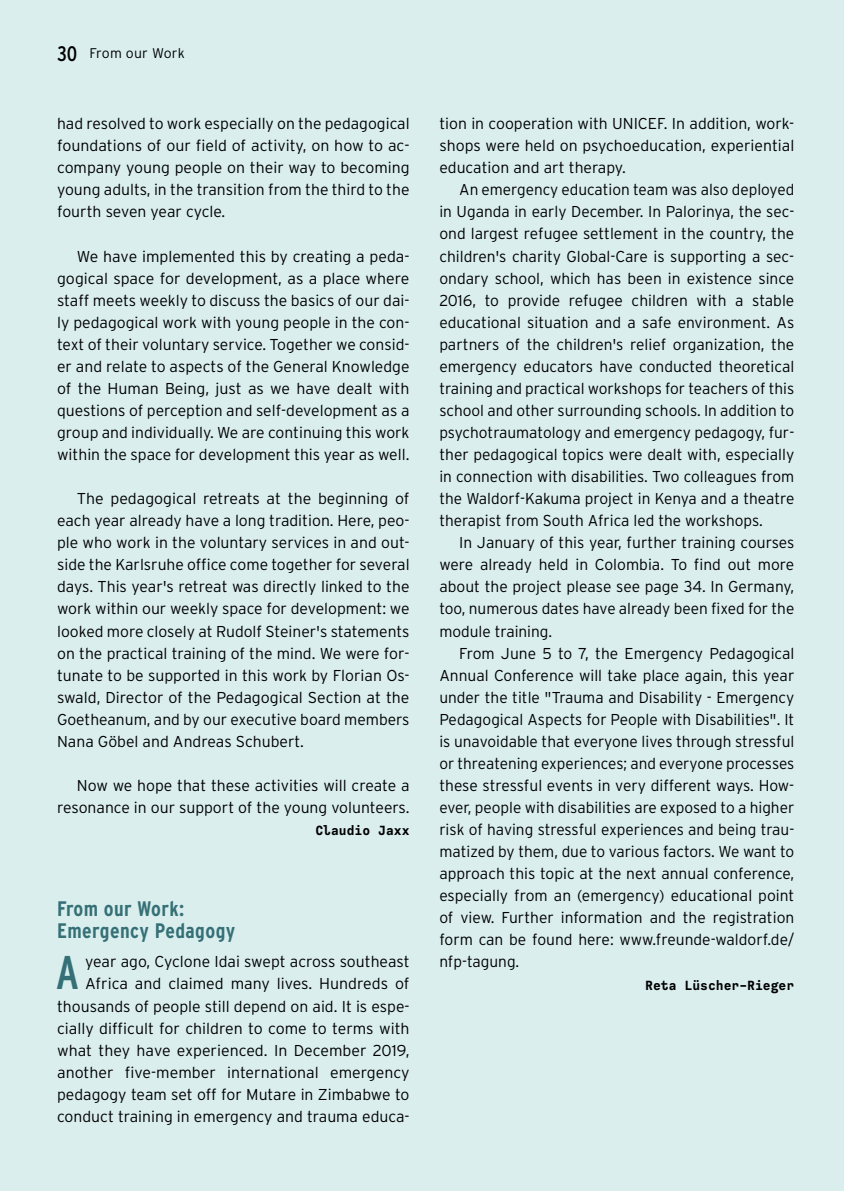
<style>
.page{position:relative;width:844px;height:1191px;background:#fff}
.page>*{position:absolute;margin:0;border:0;box-sizing:border-box;transform-origin:0 0}
.t1{font:47.25px "Interstate Condensed";color:#357076}
.t2{font:700 21px/22.8px "Interstate Condensed";letter-spacing:.02em;color:#357076}
.t3{font:300 15.75px/22.1px "Interstate";color:#000;text-align:justify}
.t4{font:700 14px "Calling Code";color:#000}
.t5{font:300 14px "Interstate";letter-spacing:.015em;color:#000}
.s1{font-family:"Interstate Condensed";font-weight:400;font-size:21px}
</style>
<div class="page">
<div style="left:0;top:0;width:843px;height:1191px;background:#daeeee"></div>
<p class="t5" style="left:57px;top:46px;width:129px"><span class="s1">30</span> From our Work</p>
<p class="t3" style="left:57px;top:112px;width:354px">had resolved to work especially on the pedagogical foundations of our field of activity, on how to ac&shy;company young people on their way to becoming young adults, in the transition from the third to the fourth seven year cycle.</p>
<p class="t3" style="left:57px;top:245px;width:354px;text-indent:20px">We have implemented this by creating a peda&shy;gogical space for development, as a place where staff meets weekly to discuss the basics of our dai&shy;ly pedagogical work with young people in the con&shy;text of their voluntary service. Together we consid&shy;er and relate to aspects of the General Knowledge of the Human Being, just as we have dealt with questions of perception and self-development as a group and individually. We are continuing this work within the space for development this year as well.</p>
<p class="t3" style="left:57px;top:487px;width:354px;text-indent:20px">The pedagogical retreats at the beginning of each year already have a long tradition. Here, peo&shy;ple who work in the voluntary services in and out&shy;side the Karlsruhe office come together for several days. This year's retreat was directly linked to the work within our weekly space for development: we looked more closely at Rudolf Steiner's statements on the practical training of the mind. We were for&shy;tunate to be supported in this work by Florian Os&shy;swald, Director of the Pedagogical Section at the Goetheanum, and by our executive board members Nana Göbel and Andreas Schubert.</p>
<p class="t3" style="left:57px;top:774px;width:354px;text-align:right">Now we hope that these activities will create a resonance in our support of the young volunteers.</p>
<p class="t4" style="left:315px;top:822px;width:96px">Claudio Jaxx</p>
<h2 class="t2" style="left:57px;top:896px;width:180px">From our Work:<br>Emergency Pedagogy</h2>
<h1 class="t1" style="left:56px;top:946px;width:25px">A</h1>
<p class="t3" style="left:57px;top:950px;width:354px;text-align:right">year ago, Cyclone Idai swept across southeast Africa and claimed many lives. Hundreds of thousands of people still depend on aid. It is espe&shy;cially difficult for children to come to terms with what they have experienced. In December 2019, another five-member international emergency pedagogy team set off for Mutare in Zimbabwe to conduct training in emergency and trauma educa-</p>
<p class="t3" style="left:439px;top:112px;width:356px">tion in cooperation with UNICEF. In addition, work&shy;shops were held on psychoeducation, experiential education and art therapy.</p>
<p class="t3" style="left:439px;top:179px;width:356px;text-indent:20px">An emergency education team was also deployed in Uganda in early December. In Palorinya, the sec&shy;ond largest refugee settlement in the country, the children's charity Global-Care is supporting a sec&shy;ondary school, which has been in existence since 2016, to provide refugee children with a stable educational situation and a safe environment. As partners of the children's relief organization, the emergency educators have conducted theoretical training and practical workshops for teachers of this school and other surrounding schools. In addition to psychotraumatology and emergency pedagogy, fur&shy;ther pedagogical topics were dealt with, especially in connection with disabilities. Two colleagues from the Waldorf-Kakuma project in Kenya and a theatre therapist from South Africa led the workshops.</p>
<p class="t3" style="left:439px;top:531px;width:356px;text-indent:20px">In January of this year, further training courses were already held in Colombia. To find out more about the project please see page 34. In Germany, too, numerous dates have already been fixed for the module training.</p>
<p class="t3" style="left:439px;top:642px;width:356px;text-indent:20px">From June 5 to 7, the Emergency Pedagogical Annual Conference will take place again, this year under the title "Trauma and Disability - Emergency Pedagogical Aspects for People with Disabilities". It is unavoidable that everyone lives through stressful or threatening experiences; and everyone processes these stressful events in very different ways. How&shy;ever, people with disabilities are exposed to a higher risk of having stressful experiences and being trau&shy;matized by them, due to various factors. We want to approach this topic at the next annual conference, especially from an (emergency) educational point of view. Further information and the registration form can be found here: www.freunde-waldorf.de/ nfp-tagung.</p>
<p class="t4" style="left:645px;top:977px;width:150px">Reta Lüscher-Rieger</p>
</div>
